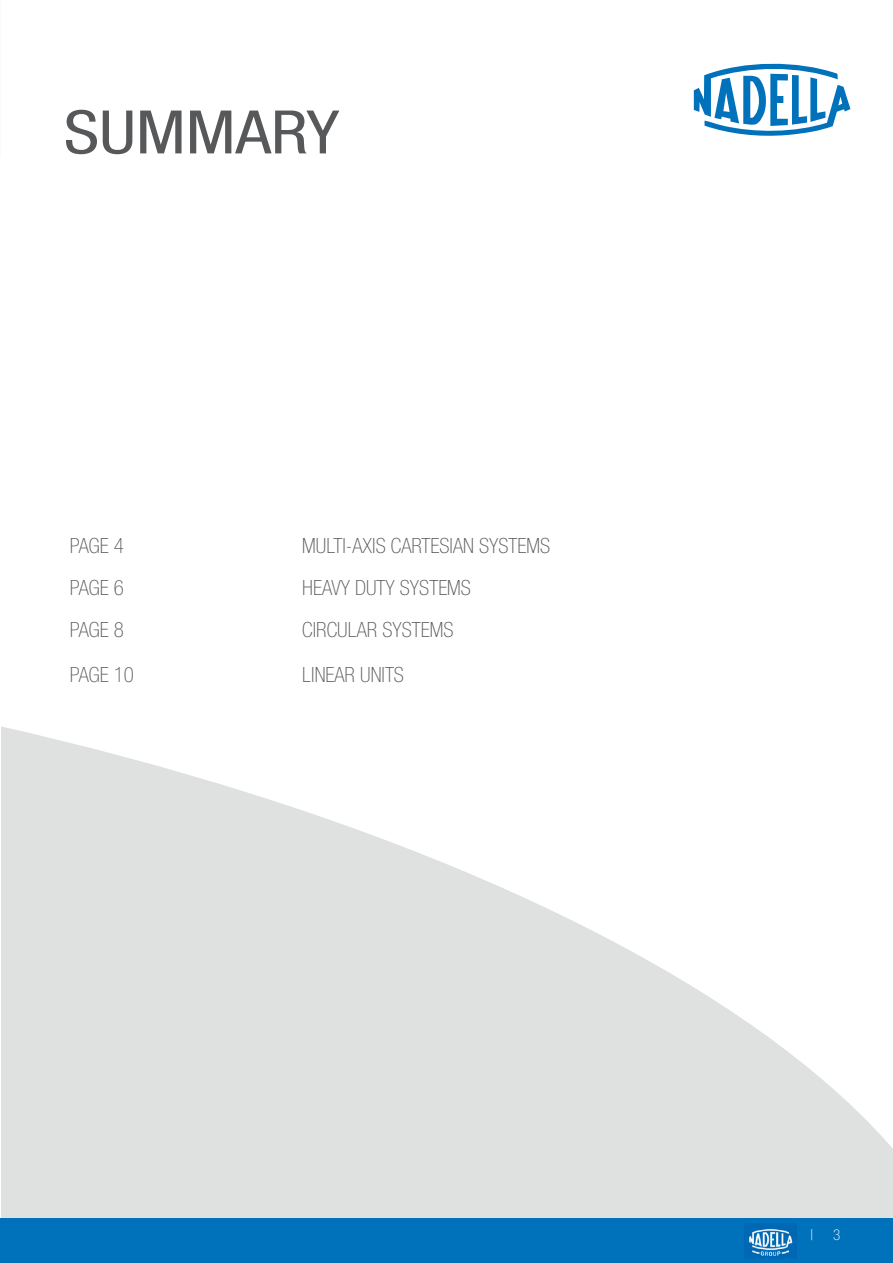
<style>
.page{position:relative;width:893px;height:1263px;background:#fff}
.page>*{position:absolute;margin:0;border:0;box-sizing:border-box;transform-origin:0 0}
.t1{font:condensed 60px "Helvetica Neue LT Std";color:#57585a;scale:1.18 1}
.t2{font:100 condensed 21px "Helvetica Neue LT Std";color:#57585a}
.t3{font:100 condensed 15px "Helvetica Neue LT Std";color:#fff}
</style>
<div class="page">
<svg style="left:1px;top:726px;width:892px;height:492px;fill:#dee1e0"></svg>
<div style="left:0;top:1218px;width:893px;height:45px;background:#0072bc"></div>
<svg style="left:694px;top:63px;width:156px;height:73px"></svg>
<img style="left:746px;top:1223px;width:50px;height:35px">
<h1 class="t1" style="left:64px;top:97px;width:235px">SUMMARY</h1>
<p class="t2" style="left:70px;top:534px;width:56px">PAGE 4</p>
<p class="t2" style="left:302px;top:534px;width:249px">MULTI-AXIS CARTESIAN SYSTEMS</p>
<p class="t2" style="left:70px;top:576px;width:56px">PAGE 6</p>
<p class="t2" style="left:302px;top:576px;width:170px">HEAVY DUTY SYSTEMS</p>
<p class="t2" style="left:70px;top:618px;width:56px">PAGE 8</p>
<p class="t2" style="left:302px;top:618px;width:153px">CIRCULAR SYSTEMS</p>
<p class="t2" style="left:70px;top:662px;width:66px">PAGE 10</p>
<p class="t2" style="left:302px;top:662px;width:103px">LINEAR UNITS</p>
<p class="t3" style="left:810px;top:1227px;width:5px">|</p>
<p class="t3" style="left:833px;top:1227px;width:9px">3</p>
</div>
